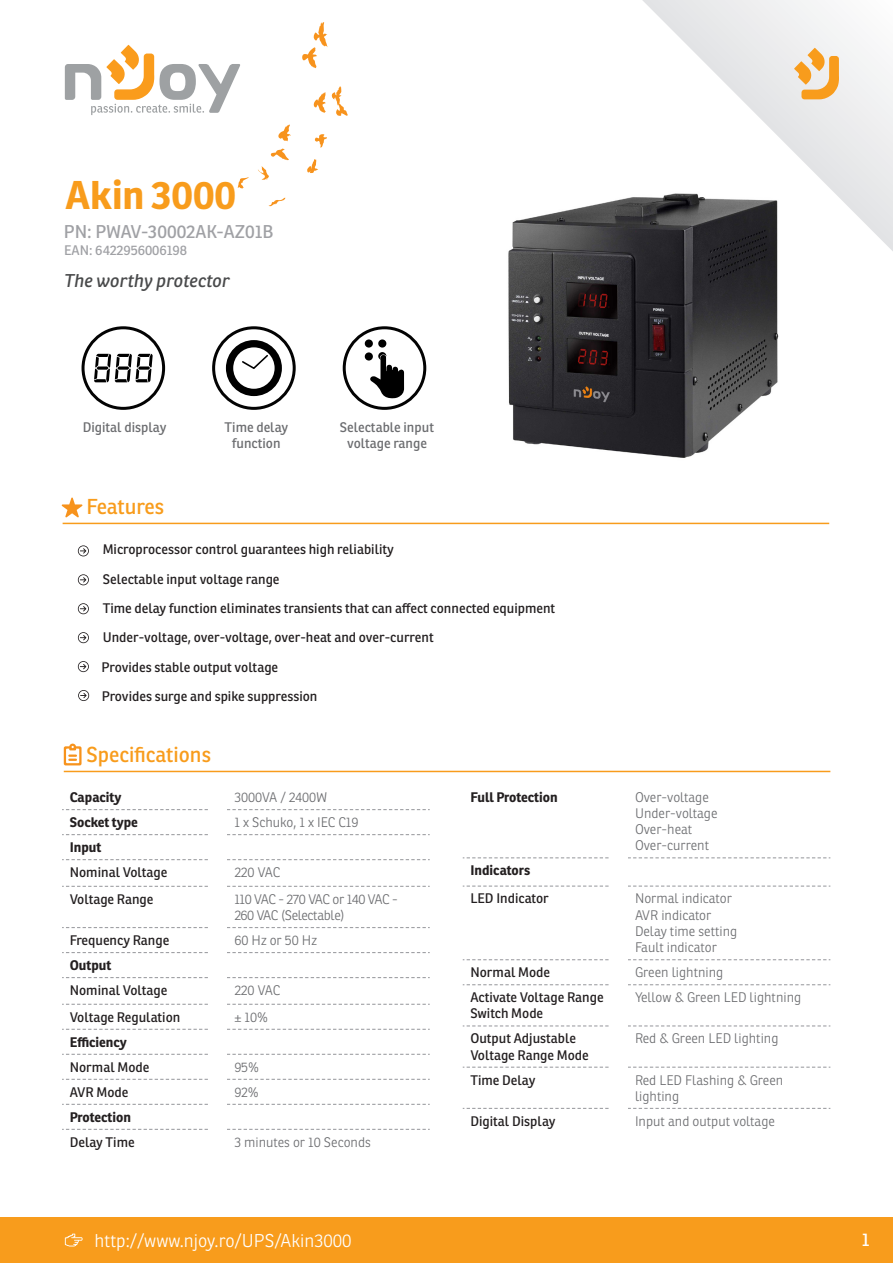
<style>
.page{position:relative;width:893px;height:1263px;background:#fff}
.page>*{position:absolute;margin:0;border:0;box-sizing:border-box;transform-origin:0 0}
.t1{font:700 39px "Ronnia";color:#f89c1c}
.t2{font:21px "Ronnia";color:#f89c1c}
.t3{font:300 18px "Ronnia";color:#fff}
.t4{font:18px "Ronnia";color:#a0a1a5}
.t5{font:italic 18px "Ronnia";color:#494a4b}
.t6{font:18px "Ronnia";color:#fff}
.t7{font:13.5px "Ronnia";color:#231f20}
.t8{font:300 13.5px "Ronnia";color:#6c6d70}
.t9{font:700 13.5px "Ronnia";color:#231f20}
.t10{font:13.5px "Ronnia";color:#6c6d70}
.t11{font:300 13.5px "Ronnia";letter-spacing:-.035em;color:#6c6d70}
.t12{font:300 13.5px "Ronnia";letter-spacing:-.025em;color:#6c6d70}
.t13{font:13.5px "Ronnia";letter-spacing:-.005em;color:#a0a1a5}
</style>
<div class="page">
<div style="left:0;top:1217px;width:893px;height:46px;background:#f89c1c"></div>
<svg style="left:65px;top:1233px;width:18px;height:13px"></svg>
<svg style="left:642px;top:0;width:251px;height:251px"></svg>
<img style="left:508px;top:185px;width:287px;height:273px">
<svg style="left:794px;top:48px;width:45px;height:51px;background:#f2c78c"></svg>
<svg style="left:64px;top:744px;width:18px;height:21px"></svg>
<hr style="left:64px;top:771px;width:766px;height:1px;background:#f89c1c">
<svg style="left:62px;top:809px;width:368px;height:321px"></svg>
<svg style="left:463px;top:857px;width:367px;height:252px"></svg>
<div style="left:209px;top:781px;width:18px;height:399px;background:#fff"></div>
<div style="left:610px;top:779px;width:17px;height:386px;background:#fff"></div>
<hr style="left:63px;top:523px;width:766px;height:1px;background:#f89c1c">
<svg style="left:62px;top:498px;width:20px;height:19px"></svg>
<svg style="left:78px;top:545px;width:11px;height:11px"></svg>
<svg style="left:78px;top:574px;width:11px;height:11px"></svg>
<svg style="left:78px;top:603px;width:11px;height:11px"></svg>
<svg style="left:65px;top:45px;width:175px;height:70px"></svg>
<svg style="left:302px;top:22px;width:25px;height:46px"></svg>
<svg style="left:314px;top:92px;width:12px;height:21px"></svg>
<svg style="left:332px;top:86px;width:16px;height:30px"></svg>
<svg style="left:278px;top:124px;width:13px;height:18px"></svg>
<svg style="left:315px;top:134px;width:12px;height:14px"></svg>
<svg style="left:307px;top:159px;width:11px;height:14px"></svg>
<svg style="left:258px;top:149px;width:31px;height:31px"></svg>
<svg style="left:238px;top:177px;width:11px;height:12px"></svg>
<svg style="left:269px;top:198px;width:17px;height:8px"></svg>
<svg style="left:78px;top:632px;width:11px;height:11px"></svg>
<svg style="left:78px;top:690px;width:11px;height:11px"></svg>
<svg style="left:78px;top:661px;width:11px;height:11px"></svg>
<svg style="left:94px;top:354px;width:59px;height:28px"></svg>
<div style="left:82px;top:326px;width:83px;height:84px;border:3px solid #030303;border-radius:50%"></div>
<div style="left:212px;top:326px;width:84px;height:84px;border:3px solid #030303;border-radius:50%"></div>
<svg style="left:226px;top:340px;width:56px;height:56px"></svg>
<div style="left:365px;top:352px;width:8px;height:9px;background:#000;border-radius:50%"></div>
<div style="left:365px;top:339px;width:8px;height:9px;background:#000;border-radius:50%"></div>
<div style="left:378px;top:339px;width:8px;height:9px;background:#000;border-radius:50%"></div>
<svg style="left:370px;top:352px;width:34px;height:46px"></svg>
<div style="left:343px;top:326px;width:83px;height:84px;border:3px solid #030303;border-radius:50%"></div>
<p class="t1" style="left:66px;top:170px;width:172px">Akin 3000</p>
<p class="t4" style="left:64px;top:221px;width:211px">PN: PWAV-30002AK-AZ01B</p>
<p class="t13" style="left:64px;top:242px;width:124px">EAN: 6422956006198</p>
<p class="t5" style="left:64px;top:270px;width:167px">The worthy protector</p>
<p class="t10" style="left:83px;top:418px;width:85px">Digital display</p>
<p class="t10" style="left:340px;top:418px;width:96px">Selectable input</p>
<p class="t10" style="left:347px;top:434px;width:81px">voltage range</p>
<p class="t10" style="left:225px;top:418px;width:65px">Time delay</p>
<p class="t10" style="left:232px;top:434px;width:50px">function</p>
<p class="t2" style="left:86px;top:493px;width:79px">Features</p>
<p class="t7" style="left:103px;top:541px;width:293px">Microprocessor control guarantees high reliability</p>
<p class="t7" style="left:103px;top:570px;width:178px">Selectable input voltage range</p>
<p class="t7" style="left:103px;top:600px;width:454px">Time delay function eliminates transients that can affect connected equipment</p>
<p class="t7" style="left:103px;top:629px;width:332px">Under-voltage, over-voltage, over-heat and over-current</p>
<p class="t7" style="left:102px;top:658px;width:178px">Provides stable output voltage</p>
<p class="t7" style="left:102px;top:688px;width:217px">Provides surge and spike suppression</p>
<p class="t2" style="left:87px;top:741px;width:126px">Specifications</p>
<p class="t9" style="left:70px;top:788px;width:53px">Capacity</p>
<p class="t8" style="left:234px;top:789px;width:95px">3000VA / 2400W</p>
<p class="t9" style="left:70px;top:813px;width:70px">Socket type</p>
<p class="t8" style="left:234px;top:814px;width:126px">1 x Schuko, 1 x IEC C19</p>
<p class="t9" style="left:70px;top:838px;width:33px">Input</p>
<p class="t7" style="left:70px;top:864px;width:99px">Nominal Voltage</p>
<p class="t8" style="left:234px;top:864px;width:47px">220 VAC</p>
<p class="t7" style="left:70px;top:890px;width:85px">Voltage Range</p>
<p class="t11" style="left:234px;top:891px;width:165px">110 VAC - 270 VAC or 140 VAC -</p>
<p class="t12" style="left:234px;top:907px;width:112px">260 VAC (Selectable)</p>
<p class="t7" style="left:70px;top:932px;width:101px">Frequency Range</p>
<p class="t8" style="left:234px;top:932px;width:84px">60 Hz or 50 Hz</p>
<p class="t9" style="left:70px;top:956px;width:43px">Output</p>
<p class="t7" style="left:70px;top:982px;width:99px">Nominal Voltage</p>
<p class="t8" style="left:234px;top:982px;width:47px">220 VAC</p>
<p class="t7" style="left:70px;top:1008px;width:112px">Voltage Regulation</p>
<p class="t8" style="left:234px;top:1008px;width:35px">± 10%</p>
<p class="t9" style="left:70px;top:1033px;width:59px">Efficiency</p>
<p class="t7" style="left:70px;top:1058px;width:81px">Normal Mode</p>
<p class="t8" style="left:234px;top:1058px;width:26px">95%</p>
<p class="t7" style="left:70px;top:1083px;width:60px">AVR Mode</p>
<p class="t8" style="left:234px;top:1083px;width:26px">92%</p>
<p class="t9" style="left:70px;top:1108px;width:63px">Protection</p>
<p class="t7" style="left:70px;top:1133px;width:66px">Delay Time</p>
<p class="t8" style="left:234px;top:1134px;width:138px">3 minutes or 10 Seconds</p>
<p class="t3" style="left:95px;top:1229px;width:258px">http://www.njoy.ro/UPS/Akin3000</p>
<p class="t9" style="left:470px;top:788px;width:89px">Full Protection</p>
<p class="t8" style="left:635px;top:788px;width:75px">Over-voltage</p>
<p class="t8" style="left:635px;top:805px;width:84px">Under-voltage</p>
<p class="t8" style="left:635px;top:821px;width:59px">Over-heat</p>
<p class="t8" style="left:635px;top:837px;width:76px">Over-current</p>
<p class="t9" style="left:470px;top:862px;width:61px">Indicators</p>
<p class="t7" style="left:470px;top:890px;width:80px">LED Indicator</p>
<p class="t8" style="left:635px;top:890px;width:98px">Normal indicator</p>
<p class="t8" style="left:635px;top:907px;width:78px">AVR indicator</p>
<p class="t8" style="left:635px;top:923px;width:104px">Delay time setting</p>
<p class="t8" style="left:635px;top:939px;width:83px">Fault indicator</p>
<p class="t7" style="left:470px;top:964px;width:81px">Normal Mode</p>
<p class="t8" style="left:635px;top:964px;width:90px">Green lightning</p>
<p class="t7" style="left:470px;top:989px;width:135px">Activate Voltage Range</p>
<p class="t7" style="left:470px;top:1005px;width:74px">Switch Mode</p>
<p class="t8" style="left:635px;top:989px;width:168px">Yellow &amp; Green LED lightning</p>
<p class="t7" style="left:470px;top:1030px;width:107px">Output Adjustable</p>
<p class="t7" style="left:470px;top:1046px;width:120px">Voltage Range Mode</p>
<p class="t8" style="left:635px;top:1030px;width:145px">Red &amp; Green LED lighting</p>
<p class="t7" style="left:470px;top:1071px;width:66px">Time Delay</p>
<p class="t8" style="left:635px;top:1071px;width:150px">Red LED Flashing &amp; Green</p>
<p class="t8" style="left:635px;top:1088px;width:46px">lighting</p>
<p class="t7" style="left:470px;top:1112px;width:87px">Digital Display</p>
<p class="t8" style="left:635px;top:1113px;width:141px">Input and output voltage</p>
<p class="t6" style="left:862px;top:1229px;width:9px">1</p>
</div>
